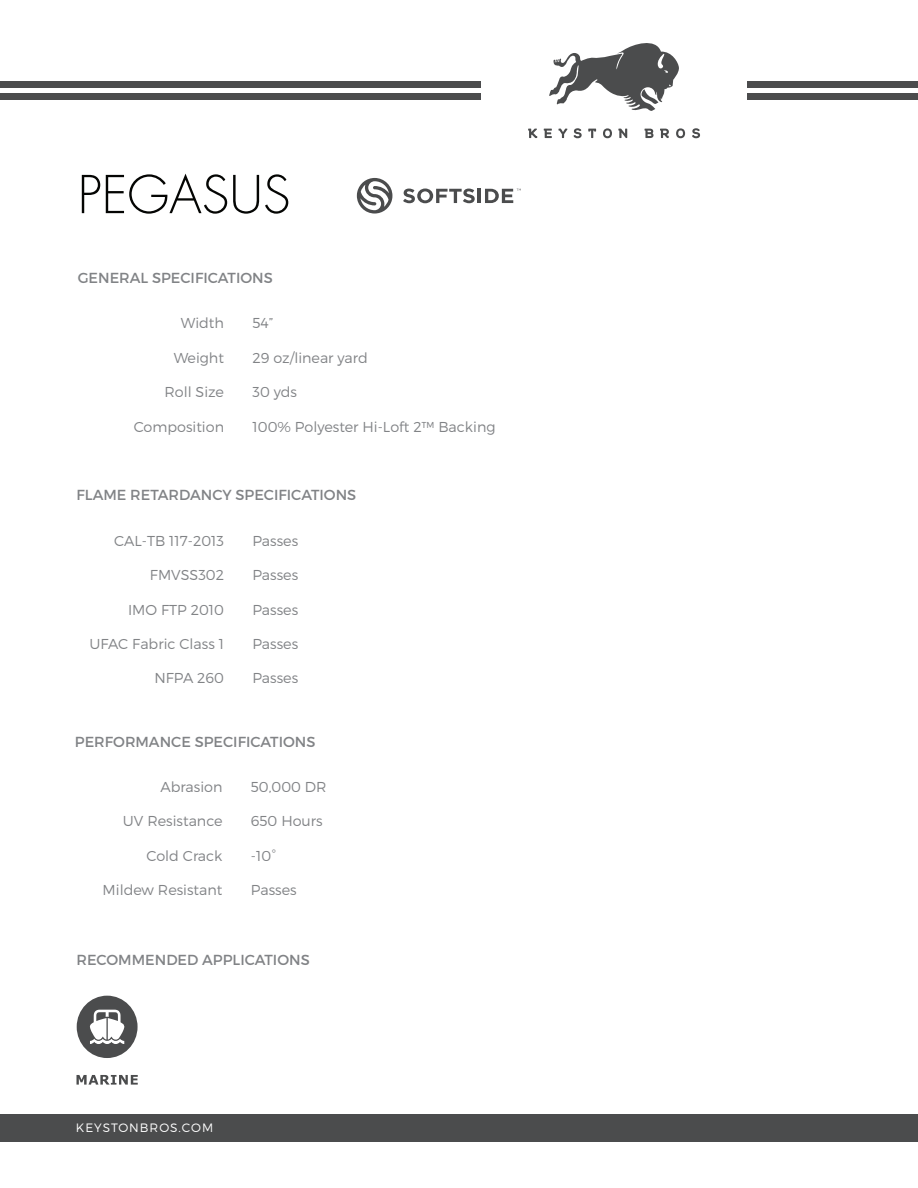
<style>
.page{position:relative;width:918px;height:1188px;background:#fff}
.page>*{position:absolute;margin:0;border:0;box-sizing:border-box;transform-origin:0 0}
.t1{font:300 50.7px "Futura";color:#040503}
.t2{font:14.55px "Montserrat";color:#818386}
.t3{font:300 14.4px "Montserrat";color:#818386}
.t4{font:300 12.15px "Montserrat";letter-spacing:.08em;color:#fff}
</style>
<div class="page">
<div style="left:0;top:1115px;width:918px;height:27px;background:#4b4c4d"></div>
<svg style="left:77px;top:1075px;width:61px;height:10px"></svg>
<svg style="left:77px;top:996px;width:61px;height:62px"></svg>
<svg style="left:357px;top:178px;width:35px;height:36px"></svg>
<svg style="left:403px;top:189px;width:72px;height:14px"></svg>
<hr style="left:478px;top:189px;width:3px;height:14px;background:#4b4c4d">
<svg style="left:485px;top:189px;width:36px;height:14px"></svg>
<div style="left:0;top:93px;width:480px;height:6px;background:#4b4c4d"></div>
<div style="left:0;top:81px;width:480px;height:6px;background:#4b4c4d"></div>
<div style="left:748px;top:93px;width:170px;height:6px;background:#4b4c4d"></div>
<div style="left:748px;top:81px;width:170px;height:6px;background:#4b4c4d"></div>
<svg style="left:549px;top:43px;width:130px;height:68px"></svg>
<svg style="left:528px;top:129px;width:9px;height:9px"></svg>
<svg style="left:544px;top:129px;width:8px;height:9px"></svg>
<svg style="left:558px;top:129px;width:9px;height:9px"></svg>
<svg style="left:574px;top:128px;width:8px;height:10px"></svg>
<svg style="left:588px;top:129px;width:8px;height:9px"></svg>
<svg style="left:603px;top:128px;width:9px;height:10px"></svg>
<svg style="left:618px;top:129px;width:9px;height:9px"></svg>
<svg style="left:645px;top:129px;width:9px;height:9px"></svg>
<svg style="left:660px;top:129px;width:9px;height:9px"></svg>
<svg style="left:676px;top:128px;width:9px;height:10px"></svg>
<svg style="left:692px;top:128px;width:8px;height:10px"></svg>
<p class="t1" style="left:78px;top:162px;width:214px">PEGASUS</p>
<p class="t2" style="left:78px;top:269px;width:197px">GENERAL SPECIFICATIONS</p>
<p class="t3" style="left:181px;top:314px;width:45px">Width</p>
<p class="t3" style="left:174px;top:349px;width:52px">Weight</p>
<p class="t3" style="left:164px;top:383px;width:61px">Roll Size</p>
<p class="t3" style="left:134px;top:418px;width:92px">Composition</p>
<p class="t3" style="left:253px;top:314px;width:22px">54”</p>
<p class="t3" style="left:253px;top:349px;width:117px">29 oz/linear yard</p>
<p class="t3" style="left:253px;top:383px;width:46px">30 yds</p>
<p class="t3" style="left:253px;top:418px;width:245px">100% Polyester Hi-Loft 2™ Backing</p>
<p class="t2" style="left:76px;top:486px;width:281px">FLAME RETARDANCY SPECIFICATIONS</p>
<p class="t3" style="left:114px;top:532px;width:112px">CAL-TB 117-2013</p>
<p class="t3" style="left:150px;top:566px;width:76px">FMVSS302</p>
<p class="t3" style="left:128px;top:601px;width:97px">IMO FTP 2010</p>
<p class="t3" style="left:89px;top:635px;width:136px">UFAC Fabric Class 1</p>
<p class="t3" style="left:154px;top:670px;width:71px">NFPA 260</p>
<p class="t3" style="left:252px;top:532px;width:47px">Passes</p>
<p class="t3" style="left:252px;top:566px;width:47px">Passes</p>
<p class="t3" style="left:252px;top:601px;width:47px">Passes</p>
<p class="t3" style="left:252px;top:635px;width:47px">Passes</p>
<p class="t3" style="left:252px;top:670px;width:47px">Passes</p>
<p class="t2" style="left:75px;top:733px;width:242px">PERFORMANCE SPECIFICATIONS</p>
<p class="t3" style="left:161px;top:778px;width:63px">Abrasion</p>
<p class="t3" style="left:123px;top:812px;width:101px">UV Resistance</p>
<p class="t3" style="left:147px;top:847px;width:77px">Cold Crack</p>
<p class="t3" style="left:103px;top:881px;width:121px">Mildew Resistant</p>
<p class="t3" style="left:251px;top:778px;width:77px">50,000 DR</p>
<p class="t3" style="left:251px;top:812px;width:73px">650 Hours</p>
<p class="t3" style="left:251px;top:847px;width:27px">-10°</p>
<p class="t3" style="left:251px;top:881px;width:47px">Passes</p>
<p class="t2" style="left:76px;top:951px;width:235px">RECOMMENDED APPLICATIONS</p>
<p class="t4" style="left:76px;top:1121px;width:139px">KEYSTONBROS.COM</p>
</div>
